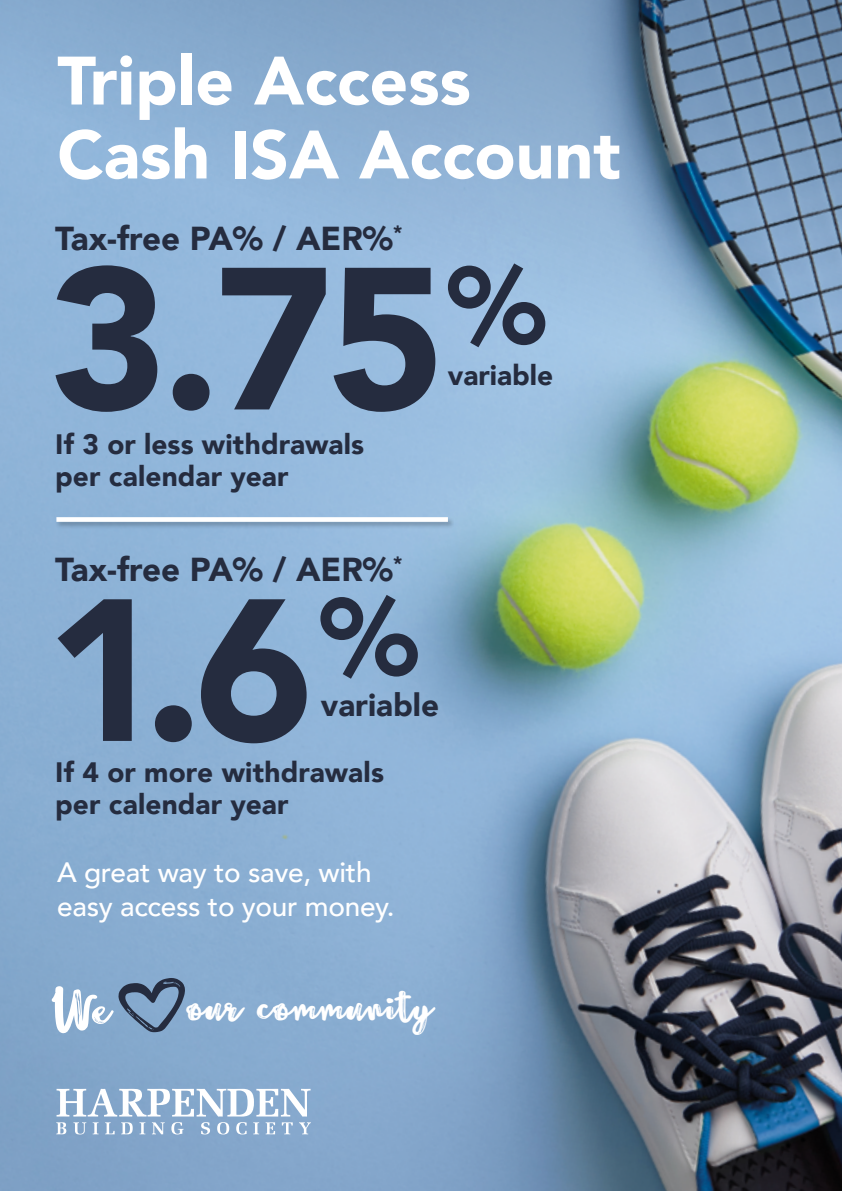
<style>
.page{position:relative;width:842px;height:1191px;background:#fff}
.page>*{position:absolute;margin:0;border:0;box-sizing:border-box;transform-origin:0 0}
.t1{font:900 200px "Avenir";color:#252c3f}
.t2{font:900 67.6px/74px "Avenir";color:#fff}
.t3{font:53.4px "Sunset Hill";color:#fff}
.t4{font:46.4px "Sunset Hill";letter-spacing:.01em;color:#fff}
.t5{font:900 33.2px "Avenir";color:#252c3f}
.t6{font:900 31.4px "Avenir";color:#252c3f}
.t7{font:900 28px/32px "Avenir";letter-spacing:.005em;color:#252c3f}
.t8{font:500 28px/33.6px "Avenir";letter-spacing:-.01em;color:#fff}
</style>
<div class="page">
<img style="left:0;top:479px;width:842px;height:712px">
<svg style="left:0;top:0;width:842px;height:479px;fill:#90b5d8"></svg>
<svg style="left:118px;top:978px;width:67px;height:54px"></svg>
<div style="left:55px;top:516px;width:399px;height:12px;background:#000;opacity:.25"></div>
<div style="left:56px;top:517px;width:392px;height:5px;background:#fff"></div>
<svg style="left:448px;top:263px;width:97px;height:84px"></svg>
<svg style="left:320px;top:595px;width:98px;height:83px"></svg>
<svg style="left:57px;top:1088px;width:254px;height:28px"></svg>
<svg style="left:56px;top:1122px;width:10px;height:12px"></svg>
<svg style="left:73px;top:1122px;width:13px;height:12px"></svg>
<svg style="left:93px;top:1122px;width:6px;height:12px"></svg>
<svg style="left:105px;top:1122px;width:10px;height:12px"></svg>
<svg style="left:121px;top:1122px;width:12px;height:12px"></svg>
<svg style="left:139px;top:1122px;width:6px;height:12px"></svg>
<svg style="left:152px;top:1122px;width:13px;height:12px"></svg>
<svg style="left:171px;top:1122px;width:13px;height:12px"></svg>
<svg style="left:201px;top:1122px;width:9px;height:12px"></svg>
<svg style="left:217px;top:1122px;width:12px;height:12px"></svg>
<svg style="left:236px;top:1122px;width:11px;height:12px"></svg>
<svg style="left:253px;top:1122px;width:6px;height:12px"></svg>
<svg style="left:266px;top:1122px;width:9px;height:12px"></svg>
<svg style="left:282px;top:1122px;width:11px;height:12px"></svg>
<svg style="left:299px;top:1122px;width:12px;height:12px"></svg>
<h2 class="t2" style="left:57px;top:42px;width:565px">Triple Access<br>Cash ISA Account</h2>
<p class="t5" style="left:55px;top:209px;width:348px">Tax-free PA% / AER%<sup>*</sup></p>
<h1 class="t1" style="left:49px;top:168px;width:398px">3.75</h1>
<p class="t7" style="left:55px;top:428px;width:310px">If 3 or less withdrawals per calendar year</p>
<p class="t7" style="left:448px;top:358px;width:107px">variable</p>
<p class="t5" style="left:55px;top:541px;width:348px">Tax-free PA% / AER%<sup>*</sup></p>
<h1 class="t1" style="left:45px;top:500px;width:269px">1.6</h1>
<p class="t6" style="left:321px;top:678px;width:120px">variable</p>
<p class="t7" style="left:55px;top:756px;width:330px">If 4 or more withdrawals per calendar year</p>
<p class="t8" style="left:57px;top:854px;width:339px">A great way to save, with easy access to your money.</p>
<h3 class="t3" style="left:57px;top:974px;width:56px">We</h3>
<h3 class="t4" style="left:187px;top:975px;width:248px">our community</h3>
</div>
